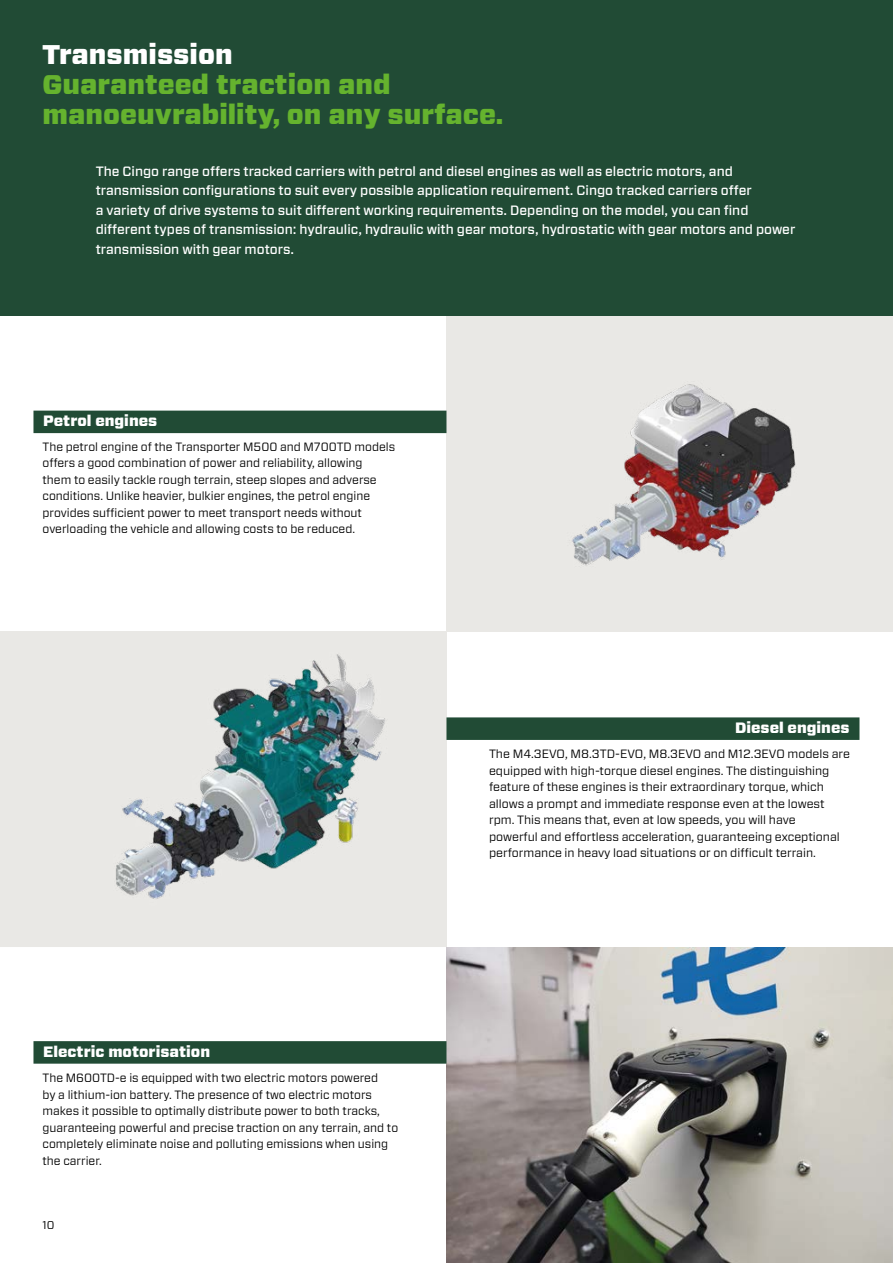
<style>
.page{position:relative;width:893px;height:1263px;background:#fff}
.page>*{position:absolute;margin:0;border:0;box-sizing:border-box;transform-origin:0 0}
.t1{font:900 27px/30px "Forza";color:#65b32e}
.t2{font:900 27px "Forza";color:#fff}
.t3{font:900 15px "Forza";color:#fff}
.t4{font:500 13.5px/19.5px "Forza";color:#fff}
.t5{font:12px/16.5px "Forza";color:#000}
.t6{font:11.25px "Forza";color:#000}
</style>
<div class="page">
<img style="left:0;top:631px;width:446px;height:316px">
<img style="left:446px;top:316px;width:447px;height:315px">
<img style="left:446px;top:947px;width:447px;height:316px">
<hr style="left:892px;top:253px;width:1px;height:252px;background:#fff">
<div style="left:0;top:0;width:893px;height:316px;background:#214b35"></div>
<div style="left:33px;top:411px;width:413px;height:22px;background:#214b35"></div>
<div style="left:33px;top:1041px;width:413px;height:23px;background:#214b35"></div>
<div style="left:446px;top:717px;width:413px;height:23px;background:#214b35"></div>
<h1 class="t2" style="left:43px;top:37px;width:192px">Transmission</h1>
<h1 class="t1" style="left:43px;top:70px;width:462px">Guaranteed traction and manoeuvrability, on any surface.</h1>
<p class="t4" style="left:96px;top:161px;width:701px">The Cingo range offers tracked carriers with petrol and diesel engines as well as electric motors, and transmission configurations to suit every possible application requirement. Cingo tracked carriers offer<br>a variety of drive systems to suit different working requirements. Depending on the model, you can find different types of transmission: hydraulic, hydraulic with gear motors, hydrostatic with gear motors and power transmission with gear motors.</p>
<p class="t3" style="left:43px;top:410px;width:115px">Petrol engines</p>
<p class="t5" style="left:43px;top:438px;width:354px">The petrol engine of the Transporter M500 and M700TD models offers a good combination of power and reliability, allowing<br>them to easily tackle rough terrain, steep slopes and adverse conditions. Unlike heavier, bulkier engines, the petrol engine provides sufficient power to meet transport needs without overloading the vehicle and allowing costs to be reduced.</p>
<p class="t3" style="left:43px;top:1042px;width:168px">Electric motorisation</p>
<p class="t5" style="left:43px;top:1070px;width:357px">The M600TD-e is equipped with two electric motors powered<br>by a lithium-ion battery. The presence of two electric motors makes it possible to optimally distribute power to both tracks, guaranteeing powerful and precise traction on any terrain, and to completely eliminate noise and polluting emissions when using the carrier.</p>
<p class="t6" style="left:43px;top:1217px;width:14px">10</p>
<p class="t3" style="left:735px;top:718px;width:116px">Diesel engines</p>
<p class="t5" style="left:489px;top:746px;width:363px">The M4.3EVO, M8.3TD-EVO, M8.3EVO and M12.3EVO models are equipped with high-torque diesel engines. The distinguishing feature of these engines is their extraordinary torque, which allows a prompt and immediate response even at the lowest rpm. This means that, even at low speeds, you will have<br>powerful and effortless acceleration, guaranteeing exceptional performance in heavy load situations or on difficult terrain.</p>
</div>
